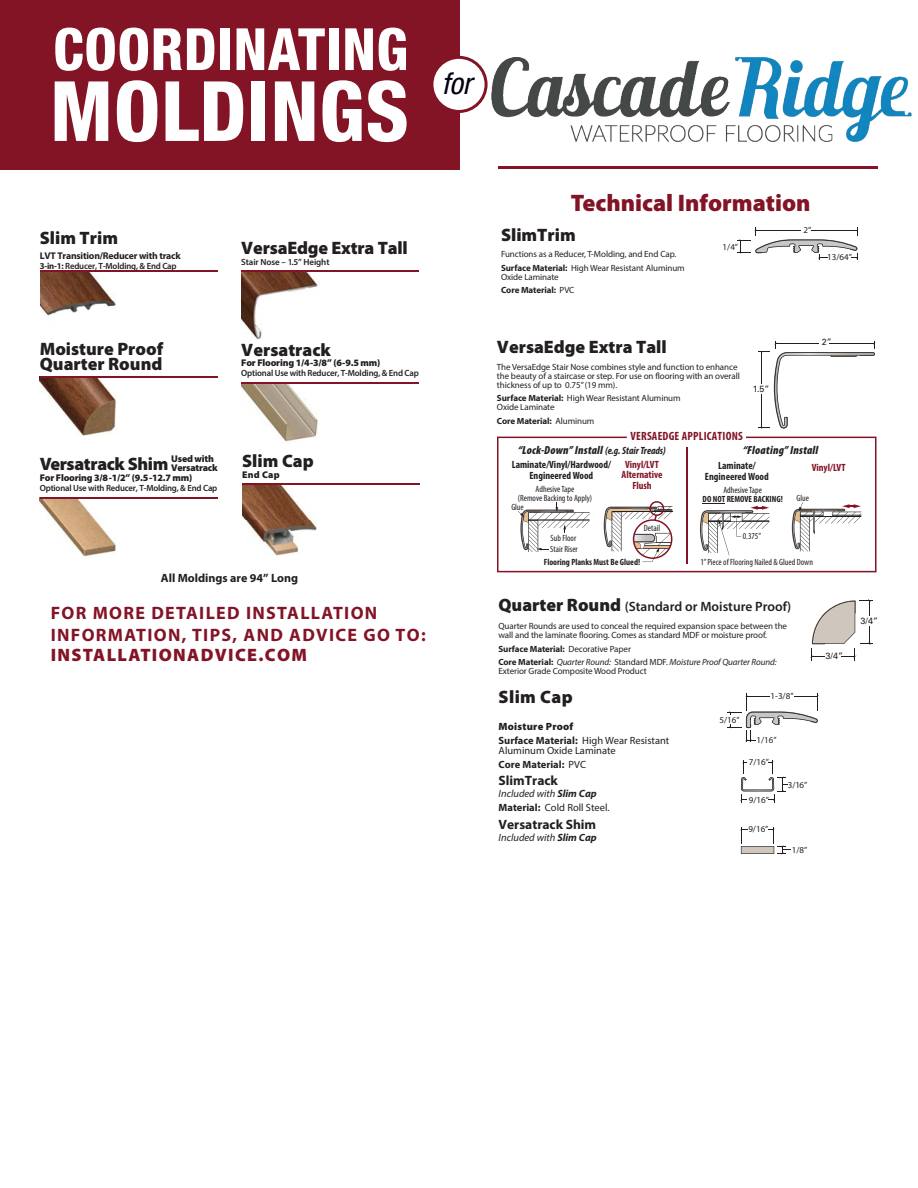
<style>
.page{position:relative;width:918px;height:1188px;background:#fff}
.page>*{position:absolute;margin:0;border:0;box-sizing:border-box;transform-origin:0 0}
.t1{font:800 condensed 83.25px "Helvetica Neue";letter-spacing:.015em;color:#fff}
.t2{font:800 condensed 58.35px "Helvetica Neue";letter-spacing:.015em;color:#fff}
.t3{font:italic condensed 30px "Helvetica Neue";color:#000113}
.t4{font:900 24px "Myriad Pro";color:#821426}
.t5{font:900 18px/15px "Myriad Pro";color:#231f20}
.t6{font:700 18px/21.6px "Myriad Pro";letter-spacing:.075em;color:#821426}
.t7{font:900 18px "Myriad Pro";letter-spacing:.075em;color:#821426}
.t8{font:900 18px "Myriad Pro";letter-spacing:-.02em;color:#231f20}
.t9{font:600 13.5px "Myriad Pro";color:#231f20}
.t10{font:700 13.5px "Myriad Pro";color:#231f20}
.t11{font:700 condensed 12px "Myriad Pro";letter-spacing:.02em;color:#821426}
.t12{font:700 12px "Myriad Pro";color:#231f20}
.t13{font:italic 900 condensed 11.7px "Myriad Pro";letter-spacing:.02em;color:#231f20}
.t14{font:10.5px/13.5px "Myriad Pro";color:#231f20}
.t15{font:700 condensed 10.5px/10.5px "Myriad Pro";color:#231f20;text-align:center}
.t16{font:700 condensed 10.5px/10.5px "Myriad Pro";color:#821426;text-align:center}
.t17{font:italic 10.5px "Myriad Pro";color:#231f20}
.t18{font:900 9.75px/8.2px "Myriad Pro";letter-spacing:-.02em;color:#231f20}
.t19{font:700 9.75px "Myriad Pro";letter-spacing:-.02em;color:#231f20}
.t20{font:condensed 9.15px "Myriad Pro";color:#231f20}
.t21{font:9px/9px "Myriad Pro";letter-spacing:-.01em;color:#231f20}
.t22{font:600 9px "Myriad Pro";letter-spacing:-.02em;color:#231f20}
.t23{font:condensed 9px/9px "Myriad Pro";color:#231f20;text-align:center}
.t24{font:italic 9px/13.5px "Myriad Pro";letter-spacing:-.01em;color:#231f20}
.t25{font:700 condensed 9px "Myriad Pro";color:#231f20}
.t26{font:700 9px "Myriad Pro";letter-spacing:-.01em;color:#231f20}
.t27{font:9px "Univers";color:#231f20}
.s1{font-weight:700}
.s2{font-weight:400}
.s3{font-weight:700;font-size:10.5px}
.s4{font-weight:900;font-size:18px}
.s5{font-weight:700;font-style:normal}
.s6{font-style:normal}
.s7{font-weight:900}
.s8{font-style:italic}
.s9{font-weight:700;font-style:italic}
</style>
<div class="page">
<div style="left:0;top:0;width:459px;height:170px;background:#821426"></div>
<svg style="left:810px;top:599px;width:63px;height:61px"></svg>
<svg style="left:433px;top:56px;width:55px;height:57px"></svg>
<svg style="left:498px;top:166px;width:380px;height:3px"></svg>
<svg style="left:497px;top:437px;width:379px;height:135px"></svg>
<svg style="left:792px;top:502px;width:69px;height:50px"></svg>
<svg style="left:700px;top:503px;width:70px;height:52px"></svg>
<svg style="left:738px;top:228px;width:137px;height:201px"></svg>
<img style="left:40px;top:377px;width:77px;height:59px">
<hr style="left:40px;top:376px;width:178px;height:1px;background:#821426">
<img style="left:40px;top:498px;width:75px;height:59px">
<hr style="left:40px;top:497px;width:178px;height:1px;background:#821426">
<img style="left:40px;top:271px;width:76px;height:45px">
<hr style="left:40px;top:270px;width:178px;height:1px;background:#821426">
<img style="left:241px;top:271px;width:78px;height:69px">
<hr style="left:241px;top:270px;width:178px;height:1px;background:#821426">
<svg style="left:518px;top:503px;width:72px;height:49px"></svg>
<svg style="left:604px;top:501px;width:68px;height:61px"></svg>
<img style="left:241px;top:383px;width:77px;height:59px">
<hr style="left:241px;top:382px;width:178px;height:1px;background:#821426">
<img style="left:491px;top:58px;width:421px;height:83px">
<img style="left:242px;top:484px;width:74px;height:72px">
<hr style="left:242px;top:483px;width:178px;height:1px;background:#821426">
<svg style="left:728px;top:693px;width:91px;height:49px"></svg>
<svg style="left:740px;top:827px;width:51px;height:28px"></svg>
<svg style="left:740px;top:760px;width:47px;height:42px"></svg>
<h2 class="t2" style="left:53px;top:28px;width:356px">COORDINATING</h2>
<h1 class="t1" style="left:50px;top:81px;width:360px">MOLDINGS</h1>
<h3 class="t3" style="left:442px;top:73px;width:31px">for</h3>
<h3 class="t4" style="left:571px;top:194px;width:241px">Technical Information</h3>
<h3 class="t5" style="left:40px;top:232px;width:80px">Slim Trim</h3>
<p class="t19" style="left:40px;top:250px;width:142px">LVT Transition/Reducer with track</p>
<p class="t22" style="left:40px;top:262px;width:138px"><span class="s1">3-in-1:</span> Reducer, T-Molding, &amp; End Cap</p>
<h3 class="t5" style="left:241px;top:242px;width:168px">VersaEdge Extra Tall</h3>
<p class="t22" style="left:241px;top:258px;width:90px">Stair Nose – 1.5” Height</p>
<h3 class="t5" style="left:501px;top:229px;width:76px">SlimTrim</h3>
<p class="t21" style="left:501px;top:249px;width:185px;line-height:13.5px">Functions as a Reducer, T-Molding, and End Cap.<br><span class="s1">Surface Material:</span> High Wear Resistant Aluminum</p>
<p class="t21" style="left:501px;top:271px;width:75px;line-height:13.5px">Oxide Laminate<br><span class="s1">Core Material:</span> PVC</p>
<p class="t21" style="left:723px;top:243px;width:17px">1/4”</p>
<p class="t21" style="left:803px;top:226px;width:9px">2”</p>
<p class="t21" style="left:827px;top:253px;width:26px">13/64”</p>
<h3 class="t5" style="left:40px;top:343px;width:125px">Moisture Proof<br>Quarter Round</h3>
<h3 class="t5" style="left:241px;top:344px;width:91px">Versatrack</h3>
<p class="t18" style="left:241px;top:360px;width:140px">For Flooring 1/4-3/8” (6-9.5 mm)</p>
<p class="t22" style="left:241px;top:369px;width:179px">Optional Use with Reducer, T-Molding, &amp; End Cap</p>
<h3 class="t5" style="left:497px;top:341px;width:171px">VersaEdge Extra Tall</h3>
<p class="t21" style="left:497px;top:363px;width:244px">The VersaEdge Stair Nose combines style and function to enhance the beauty of a staircase or step. For use on flooring with an overall thickness of up to 0.75” (19 mm).</p>
<p class="t21" style="left:497px;top:395px;width:185px"><span class="s1">Surface Material:</span> High Wear Resistant Aluminum<br>Oxide Laminate</p>
<p class="t26" style="left:497px;top:417px;width:99px">Core Material: <span class="s2">Aluminum</span></p>
<p class="t27" style="left:753px;top:385px;width:18px">1.5”</p>
<p class="t27" style="left:822px;top:339px;width:12px">2”</p>
<p class="t18" style="left:171px;top:456px;width:48px">Used with<br>Versatrack</p>
<h3 class="t8" style="left:40px;top:458px;width:130px">Versatrack Shim</h3>
<p class="t18" style="left:40px;top:474px;width:154px">For Flooring 3/8-1/2” (9.5-12.7 mm)</p>
<p class="t22" style="left:40px;top:484px;width:179px">Optional Use with Reducer, T-Molding, &amp; End Cap</p>
<h3 class="t5" style="left:242px;top:455px;width:73px">Slim Cap</h3>
<p class="t18" style="left:242px;top:471px;width:39px">End Cap</p>
<h3 class="t11" style="left:631px;top:432px;width:114px">VERSAEDGE APPLICATIONS</h3>
<p class="t13" style="left:518px;top:446px;width:149px">“Lock-Down” Install <span class="s3">(e.g. Stair Treads)</span></p>
<p class="t13" style="left:743px;top:446px;width:77px">“Floating” Install</p>
<p class="t16" style="left:812px;top:463px;width:35px">Vinyl/LVT</p>
<p class="t16" style="left:622px;top:460px;width:42px">Vinyl/LVT<br>Alternative<br>Flush</p>
<p class="t15" style="left:512px;top:460px;width:101px">Laminate/Vinyl/Hardwood/<br>Engineered Wood</p>
<p class="t15" style="left:705px;top:461px;width:65px">Laminate/<br>Engineered Wood</p>
<p class="t23" style="left:518px;top:485px;width:76px">Adhesive Tape<br>(Remove Backing to Apply)</p>
<p class="t23" style="left:550px;top:533px;width:29px;line-height:11.2px;text-align:left">Sub Floor<br>Stair Riser</p>
<p class="t25" style="left:544px;top:558px;width:98px">Flooring Planks Must Be Glued!</p>
<p class="t23" style="left:723px;top:486px;width:40px">Adhesive Tape</p>
<p class="t25" style="left:703px;top:496px;width:82px">DO NOT REMOVE BACKING!</p>
<p class="t23" style="left:797px;top:494px;width:14px">Glue</p>
<p class="t23" style="left:511px;top:504px;width:14px">Glue</p>
<p class="t20" style="left:644px;top:524px;width:18px">Detail</p>
<p class="t23" style="left:743px;top:533px;width:20px">0.375”</p>
<p class="t23" style="left:700px;top:558px;width:114px">1” Piece of Flooring Nailed &amp; Glued Down</p>
<h3 class="t12" style="left:161px;top:574px;width:139px">All Moldings are 94” Long</h3>
<h3 class="t6" style="left:51px;top:604px;width:377px">FOR MORE DETAILED INSTALLATION<br>INFORMATION, TIPS, AND ADVICE GO TO:</h3>
<h3 class="t7" style="left:51px;top:649px;width:258px">INSTALLATIONADVICE.COM</h3>
<h3 class="t9" style="left:498px;top:602px;width:294px"><span class="s4">Quarter Round</span> (Standard or Moisture Proof)</h3>
<p class="t21" style="left:498px;top:622px;width:290px">Quarter Rounds are used to conceal the required expansion space between the wall and the laminate flooring. Comes as standard MDF or moisture proof.</p>
<p class="t24" style="left:498px;top:642px;width:280px"><span class="s5">Surface Material:</span> <span class="s6">Decorative Paper<br></span><span class="s5">Core Material:</span> Quarter Round: <span class="s6">Standard MDF.</span> Moisture Proof Quarter Round:</p>
<p class="t21" style="left:498px;top:667px;width:150px">Exterior Grade Composite Wood Product</p>
<p class="t27" style="left:826px;top:653px;width:19px">3/4”</p>
<p class="t27" style="left:861px;top:618px;width:19px">3/4”</p>
<h3 class="t5" style="left:499px;top:692px;width:76px">Slim Cap</h3>
<p class="t14" style="left:499px;top:719px;width:172px;line-height:14px"><span class="s7">Moisture Proof<br></span><span class="s1">Surface Material:</span> High Wear Resistant</p>
<p class="t14" style="left:499px;top:744px;width:119px">Aluminum Oxide Laminate<br><span class="s1">Core Material:</span> PVC</p>
<h3 class="t10" style="left:499px;top:772px;width:61px">SlimTrack</h3>
<p class="t14" style="left:499px;top:787px;width:113px"><span class="s8">Included with</span> <span class="s9">Slim Cap<br></span><span class="s1">Material:</span> Cold Roll Steel.</p>
<h3 class="t10" style="left:499px;top:816px;width:99px">Versatrack Shim</h3>
<p class="t17" style="left:499px;top:831px;width:100px">Included with <span class="s1">Slim Cap</span></p>
<p class="t21" style="left:720px;top:715px;width:22px">5/16”</p>
<p class="t21" style="left:771px;top:691px;width:24px">1-3/8”</p>
<p class="t21" style="left:756px;top:735px;width:22px">1/16”</p>
<p class="t21" style="left:749px;top:757px;width:22px">7/16”</p>
<p class="t21" style="left:749px;top:795px;width:22px">9/16”</p>
<p class="t21" style="left:748px;top:825px;width:22px">9/16”</p>
<p class="t21" style="left:788px;top:780px;width:21px">3/16”</p>
<p class="t21" style="left:792px;top:845px;width:17px">1/8”</p>
</div>
